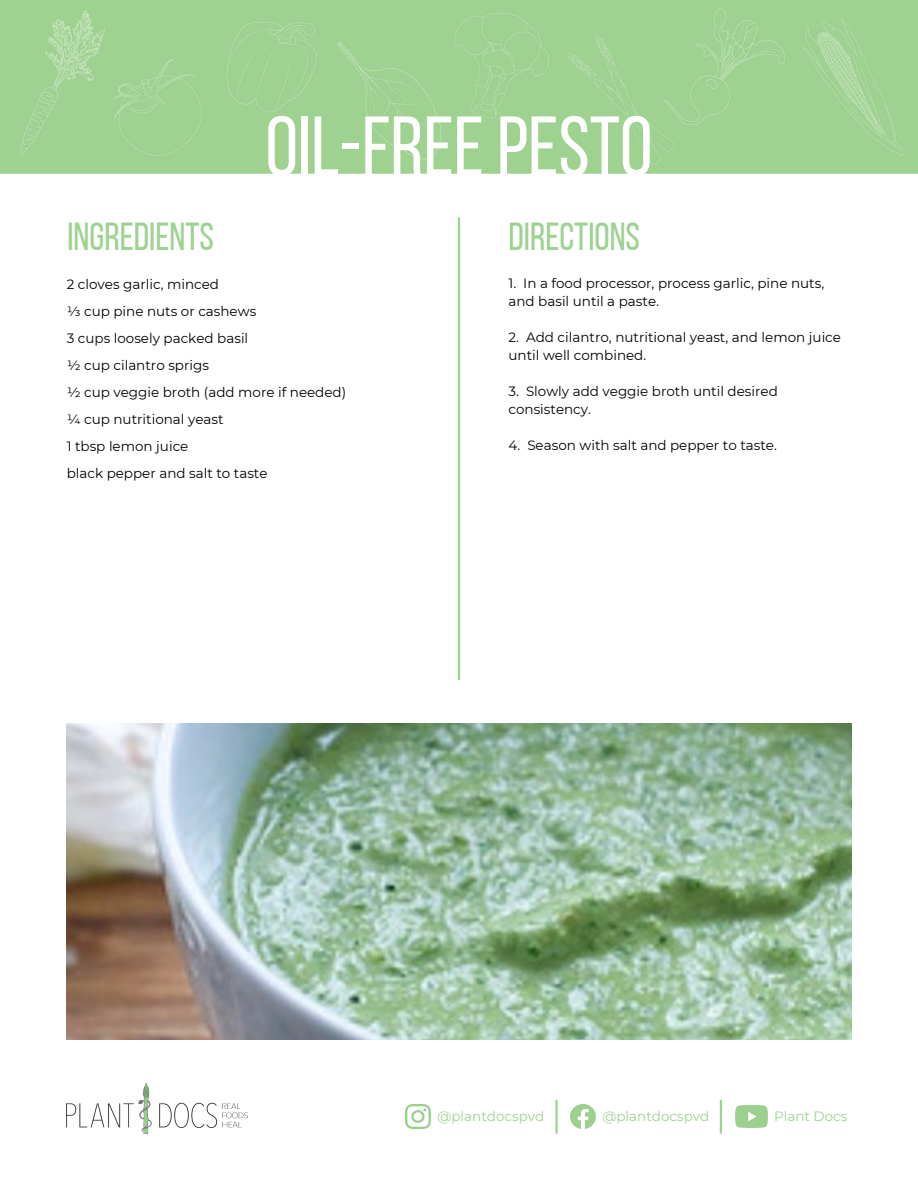
<style>
.page{position:relative;width:918px;height:1188px;background:#fff}
.page>*{position:absolute;margin:0;border:0;box-sizing:border-box;transform-origin:0 0}
.t1{font:84px "Bebas Neue";color:#fff}
.t2{font:39px "Bebas Neue";color:#9ed291}
.t3{font:13.5px/27px "Montserrat";color:#000}
.t4{font:13.5px "Montserrat";color:#9ed291}
</style>
<div class="page">
<hr style="left:458px;top:218px;width:2px;height:462px;background:#9ed291">
<div style="left:0;top:0;width:918px;height:174px;background:#9fd290"></div>
<img style="left:67px;top:1083px;width:181px;height:51px">
<img style="left:406px;top:1104px;width:24px;height:25px">
<img style="left:571px;top:1104px;width:24px;height:25px">
<img style="left:735px;top:1105px;width:33px;height:23px">
<hr style="left:555px;top:1100px;width:3px;height:34px;background:#9ed291">
<hr style="left:720px;top:1100px;width:2px;height:34px;background:#9ed291">
<img style="left:67px;top:724px;width:785px;height:316px">
<h1 class="t1" style="left:265px;top:112px;width:389px">OIL-FREEPESTO</h1>
<h2 class="t2" style="left:67px;top:220px;width:148px">INGREDIENTS</h2>
<p class="t3" style="left:67px;top:270px;width:281px">2 cloves garlic, minced<br>⅓ cup pine nuts or cashews<br>3 cups loosely packed basil<br>½ cup cilantro sprigs<br>½ cup veggie broth (add more if needed) ¼ cup nutritional yeast<br>1 tbsp lemon juice<br>black pepper and salt to taste</p>
<h2 class="t2" style="left:508px;top:221px;width:133px">DIRECTIONS</h2>
<p class="t3" style="left:508px;top:274px;width:317px;line-height:18px">1. In a food processor, process garlic, pine nuts, and basil until a paste.</p>
<p class="t3" style="left:508px;top:328px;width:334px;line-height:18px">2. Add cilantro, nutritional yeast, and lemon juice until well combined.</p>
<p class="t3" style="left:508px;top:382px;width:271px;line-height:18px">3. Slowly add veggie broth until desired consistency.</p>
<p class="t3" style="left:508px;top:432px;width:270px">4. Season with salt and pepper to taste.</p>
<p class="t4" style="left:438px;top:1108px;width:108px">@plantdocspvd</p>
<p class="t4" style="left:603px;top:1108px;width:108px">@plantdocspvd</p>
<p class="t4" style="left:774px;top:1108px;width:75px">Plant Docs</p>
</div>
